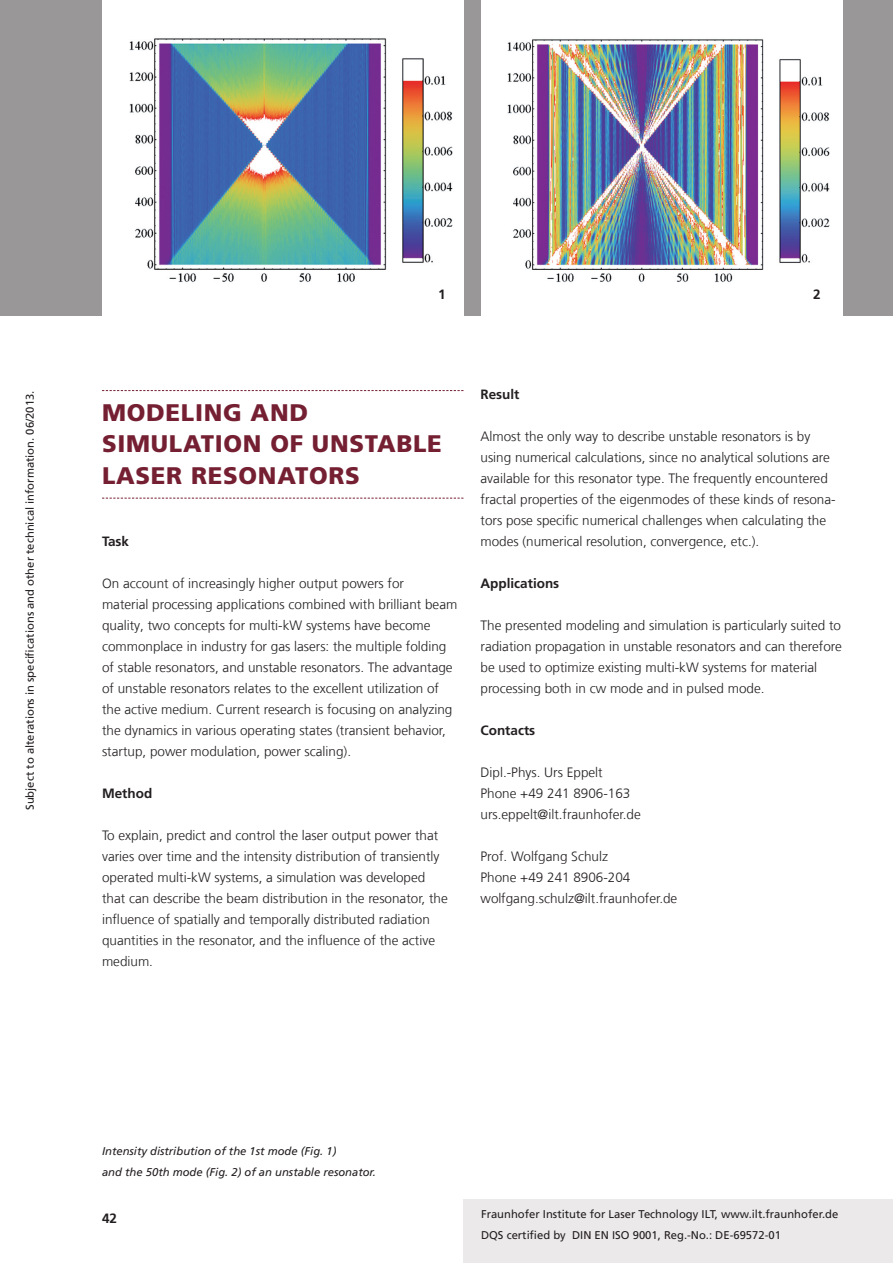
<style>
.page{position:relative;width:893px;height:1263px;background:#fff}
.page>*{position:absolute;margin:0;border:0;box-sizing:border-box;transform-origin:0 0}
.t1{font:900 24px/31.5px "Frutiger LT Com";letter-spacing:.03em;color:#751f32}
.t2{font:300 13.5px/21px "Frutiger LT Com";color:#231f20}
.t3{font:700 13.5px "Frutiger LT Com";color:#231f20}
.t4{font:11.25px/21px "Frutiger LT Com";color:#231f20}
.t5{font:italic 11.25px/21px "Frutiger LT Com";color:#231f20}
</style>
<div class="page">
<div style="left:463px;top:1199px;width:430px;height:64px;background:#ece9ea"></div>
<div style="left:0;top:0;width:893px;height:315px;background:#999798"></div>
<svg style="left:102px;top:390px;width:361px;height:1px"></svg>
<svg style="left:102px;top:498px;width:361px;height:1px"></svg>
<div style="left:103px;top:0;width:361px;height:315px;background:#fff"></div>
<img style="left:129px;top:38px;width:324px;height:245px">
<div style="left:481px;top:0;width:361px;height:315px;background:#fff"></div>
<img style="left:507px;top:39px;width:323px;height:244px">
<p class="t4" style="left:20px;top:810px;width:421px;rotate:-90deg">Subject to alterations in specifications and other technical information. 06/2013.</p>
<p class="t3" style="left:438px;top:286px;width:9px">1</p>
<p class="t3" style="left:813px;top:286px;width:9px">2</p>
<h1 class="t1" style="left:102px;top:397px;width:341px">MODELING AND<br>SIMULATION OF UNSTABLE<br>LASER RESONATORS</h1>
<p class="t3" style="left:102px;top:533px;width:29px">Task</p>
<p class="t2" style="left:102px;top:573px;width:357px">On account of increasingly higher output powers for<br>material processing applications combined with brilliant beam quality, two concepts for multi-kW systems have become commonplace in industry for gas lasers: the multiple folding of stable resonators, and unstable resonators. The advantage of unstable resonators relates to the excellent utilization of the active medium. Current research is focusing on analyzing the dynamics in various operating states (transient behavior, startup, power modulation, power scaling).</p>
<p class="t3" style="left:102px;top:785px;width:52px">Method</p>
<p class="t2" style="left:102px;top:825px;width:347px">To explain, predict and control the laser output power that varies over time and the intensity distribution of transiently operated multi-kW systems, a simulation was developed that can describe the beam distribution in the resonator, the influence of spatially and temporally distributed radiation quantities in the resonator, and the influence of the active medium.</p>
<p class="t3" style="left:480px;top:386px;width:41px">Result</p>
<p class="t2" style="left:480px;top:426px;width:357px">Almost the only way to describe unstable resonators is by using numerical calculations, since no analytical solutions are available for this resonator type. The frequently encountered fractal properties of the eigenmodes of these kinds of resona&shy;tors pose specific numerical challenges when calculating the modes (numerical resolution, convergence, etc.).</p>
<p class="t3" style="left:480px;top:576px;width:80px">Applications</p>
<p class="t2" style="left:480px;top:615px;width:363px">The presented modeling and simulation is particularly suited to radiation propagation in unstable resonators and can therefore be used to optimize existing multi-kW systems for material processing both in cw mode and in pulsed mode.</p>
<p class="t3" style="left:480px;top:723px;width:56px">Contacts</p>
<p class="t2" style="left:480px;top:762px;width:162px">Dipl.-Phys. Urs Eppelt<br>Phone +49 241 8906-163 urs.eppelt@ilt.fraunhofer.de</p>
<p class="t2" style="left:480px;top:846px;width:198px">Prof. Wolfgang Schulz<br>Phone +49 241 8906-204 wolfgang.schulz@ilt.fraunhofer.de</p>
<p class="t5" style="left:102px;top:1141px;width:276px">Intensity distribution of the 1st mode (Fig. 1)<br>and the 50th mode (Fig. 2) of an unstable resonator.</p>
<p class="t3" style="left:102px;top:1210px;width:17px">42</p>
<p class="t4" style="left:481px;top:1204px;width:359px">Fraunhofer Institute for Laser Technology ILT, www.ilt.fraunhofer.de<br>DQS certified by DIN EN ISO 9001, Reg.-No.: DE-69572-01</p>
</div>
